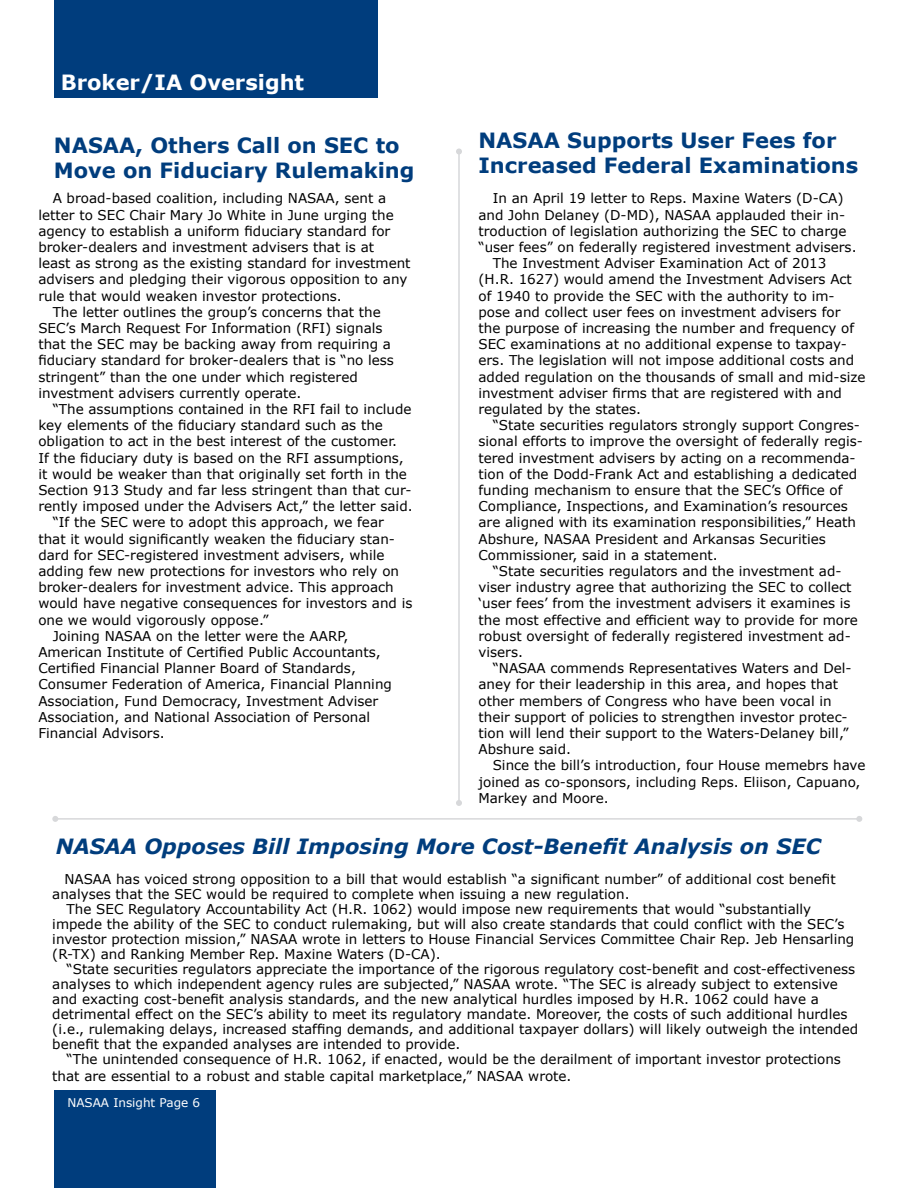
<style>
.page{position:relative;width:918px;height:1188px;background:#fff}
.page>*{position:absolute;margin:0;border:0;box-sizing:border-box;transform-origin:0 0}
.t1{font:700 21px/25.2px "Verdana";color:#003d7d}
.t2{font:italic 700 21px "Verdana";color:#003d7d}
.t3{font:700 21px "Verdana";color:#fff}
.t4{font:13.5px "Verdana";color:#000}
.t5{font:12px "Verdana";color:#fff}
</style>
<div class="page">
<div style="left:54px;top:0;width:324px;height:97px;background:#003d7d"></div>
<div style="left:54px;top:1091px;width:162px;height:97px;background:#003d7d"></div>
<hr style="left:458px;top:152px;width:2px;height:651px;background:#d7d8da">
<svg style="left:456px;top:148px;width:6px;height:6px"></svg>
<svg style="left:456px;top:800px;width:6px;height:6px"></svg>
<hr style="left:55px;top:818px;width:804px;height:2px;background:#d7d8da">
<svg style="left:856px;top:816px;width:6px;height:6px"></svg>
<svg style="left:52px;top:816px;width:6px;height:6px"></svg>
<h1 class="t3" style="left:61px;top:69px;width:245px">Broker/IA Oversight</h1>
<h1 class="t1" style="left:54px;top:132px;width:362px">NASAA, Others Call on SEC to<br>Move on Fiduciary Rulemaking</h1>
<p class="t4" style="left:53px;top:190px;width:335px">A broad-based coalition, including NASAA, sent a</p>
<p class="t4" style="left:38px;top:206px;width:357px">letter to SEC Chair Mary Jo White in June urging the</p>
<p class="t4" style="left:38px;top:222px;width:353px">agency to establish a uniform fiduciary standard for</p>
<p class="t4" style="left:38px;top:239px;width:337px">broker-dealers and investment advisers that is at</p>
<p class="t4" style="left:38px;top:255px;width:374px">least as strong as the existing standard for investment</p>
<p class="t4" style="left:38px;top:271px;width:370px">advisers and pledging their vigorous opposition to any</p>
<p class="t4" style="left:38px;top:287px;width:305px">rule that would weaken investor protections.</p>
<p class="t4" style="left:53px;top:303px;width:330px">The letter outlines the group’s concerns that the</p>
<p class="t4" style="left:38px;top:320px;width:346px">SEC’s March Request For Information (RFI) signals</p>
<p class="t4" style="left:38px;top:336px;width:354px">that the SEC may be backing away from requiring a</p>
<p class="t4" style="left:38px;top:352px;width:357px">fiduciary standard for broker-dealers that is “no less</p>
<p class="t4" style="left:38px;top:368px;width:321px">stringent” than the one under which registered</p>
<p class="t4" style="left:38px;top:384px;width:264px">investment advisers currently operate.</p>
<p class="t4" style="left:53px;top:401px;width:360px">“The assumptions contained in the RFI fail to include</p>
<p class="t4" style="left:38px;top:417px;width:346px">key elements of the fiduciary standard such as the</p>
<p class="t4" style="left:38px;top:433px;width:360px">obligation to act in the best interest of the customer.</p>
<p class="t4" style="left:38px;top:449px;width:367px">If the fiduciary duty is based on the RFI assumptions,</p>
<p class="t4" style="left:38px;top:465px;width:370px">it would be weaker than that originally set forth in the</p>
<p class="t4" style="left:38px;top:482px;width:375px">Section 913 Study and far less stringent than that cur-</p>
<p class="t4" style="left:38px;top:498px;width:376px">rently imposed under the Advisers Act,” the letter said.</p>
<p class="t4" style="left:53px;top:514px;width:333px">“If the SEC were to adopt this approach, we fear</p>
<p class="t4" style="left:38px;top:530px;width:358px">that it would significantly weaken the fiduciary stan-</p>
<p class="t4" style="left:38px;top:546px;width:348px">dard for SEC-registered investment advisers, while</p>
<p class="t4" style="left:38px;top:563px;width:362px">adding few new protections for investors who rely on</p>
<p class="t4" style="left:38px;top:579px;width:357px">broker-dealers for investment advice. This approach</p>
<p class="t4" style="left:38px;top:595px;width:376px">would have negative consequences for investors and is</p>
<p class="t4" style="left:38px;top:611px;width:232px">one we would vigorously oppose.”</p>
<p class="t4" style="left:53px;top:627px;width:297px">Joining NASAA on the letter were the AARP,</p>
<p class="t4" style="left:38px;top:644px;width:344px">American Institute of Certified Public Accountants,</p>
<p class="t4" style="left:38px;top:660px;width:319px">Certified Financial Planner Board of Standards,</p>
<p class="t4" style="left:38px;top:676px;width:355px">Consumer Federation of America, Financial Planning</p>
<p class="t4" style="left:38px;top:692px;width:341px">Association, Fund Democracy, Investment Adviser</p>
<p class="t4" style="left:38px;top:708px;width:333px">Association, and National Association of Personal</p>
<p class="t4" style="left:38px;top:725px;width:128px">Financial Advisors.</p>
<h1 class="t1" style="left:478px;top:127px;width:381px">NASAA Supports User Fees for<br>Increased Federal Examinations</h1>
<p class="t4" style="left:493px;top:190px;width:352px">In an April 19 letter to Reps. Maxine Waters (D-CA)</p>
<p class="t4" style="left:478px;top:206px;width:368px">and John Delaney (D-MD), NASAA applauded their in-</p>
<p class="t4" style="left:478px;top:222px;width:370px">troduction of legislation authorizing the SEC to charge</p>
<p class="t4" style="left:478px;top:239px;width:380px">“user fees” on federally registered investment advisers.</p>
<p class="t4" style="left:493px;top:255px;width:335px">The Investment Adviser Examination Act of 2013</p>
<p class="t4" style="left:478px;top:271px;width:375px">(H.R. 1627) would amend the Investment Advisers Act</p>
<p class="t4" style="left:478px;top:287px;width:358px">of 1940 to provide the SEC with the authority to im-</p>
<p class="t4" style="left:478px;top:303px;width:363px">pose and collect user fees on investment advisers for</p>
<p class="t4" style="left:478px;top:320px;width:377px">the purpose of increasing the number and frequency of</p>
<p class="t4" style="left:478px;top:336px;width:370px">SEC examinations at no additional expense to taxpay-</p>
<p class="t4" style="left:478px;top:352px;width:377px">ers. The legislation will not impose additional costs and</p>
<p class="t4" style="left:478px;top:368px;width:388px">added regulation on the thousands of small and mid-size</p>
<p class="t4" style="left:478px;top:384px;width:365px">investment adviser firms that are registered with and</p>
<p class="t4" style="left:478px;top:401px;width:164px">regulated by the states.</p>
<p class="t4" style="left:493px;top:417px;width:369px">“State securities regulators strongly support Congres-</p>
<p class="t4" style="left:478px;top:433px;width:386px">sional efforts to improve the oversight of federally regis-</p>
<p class="t4" style="left:478px;top:449px;width:379px">tered investment advisers by acting on a recommenda-</p>
<p class="t4" style="left:478px;top:465px;width:380px">tion of the Dodd-Frank Act and establishing a dedicated</p>
<p class="t4" style="left:478px;top:482px;width:366px">funding mechanism to ensure that the SEC’s Office of</p>
<p class="t4" style="left:478px;top:498px;width:371px">Compliance, Inspections, and Examination’s resources</p>
<p class="t4" style="left:478px;top:514px;width:379px">are aligned with its examination responsibilities,” Heath</p>
<p class="t4" style="left:478px;top:530px;width:349px">Abshure, NASAA President and Arkansas Securities</p>
<p class="t4" style="left:478px;top:546px;width:241px">Commissioner, said in a statement.</p>
<p class="t4" style="left:493px;top:563px;width:350px">“State securities regulators and the investment ad-</p>
<p class="t4" style="left:478px;top:579px;width:375px">viser industry agree that authorizing the SEC to collect</p>
<p class="t4" style="left:478px;top:595px;width:374px">‘user fees’ from the investment advisers it examines is</p>
<p class="t4" style="left:478px;top:611px;width:381px">the most effective and efficient way to provide for more</p>
<p class="t4" style="left:478px;top:627px;width:374px">robust oversight of federally registered investment ad-</p>
<p class="t4" style="left:478px;top:644px;width:46px">visers.</p>
<p class="t4" style="left:493px;top:660px;width:360px">“NASAA commends Representatives Waters and Del-</p>
<p class="t4" style="left:478px;top:676px;width:361px">aney for their leadership in this area, and hopes that</p>
<p class="t4" style="left:478px;top:692px;width:355px">other members of Congress who have been vocal in</p>
<p class="t4" style="left:478px;top:708px;width:371px">their support of policies to strengthen investor protec-</p>
<p class="t4" style="left:478px;top:725px;width:372px">tion will lend their support to the Waters-Delaney bill,”</p>
<p class="t4" style="left:478px;top:741px;width:94px">Abshure said.</p>
<p class="t4" style="left:493px;top:757px;width:374px">Since the bill’s introduction, four House memebrs have</p>
<p class="t4" style="left:478px;top:773px;width:384px">joined as co-sponsors, including Reps. Eliison, Capuano,</p>
<p class="t4" style="left:478px;top:789px;width:132px">Markey and Moore.</p>
<h1 class="t2" style="left:56px;top:833px;width:767px">NASAA Opposes Bill Imposing More Cost-Benefit Analysis on SEC</h1>
<p class="t4" style="left:65px;top:870px;width:773px">NASAA has voiced strong opposition to a bill that would establish “a significant number” of additional cost benefit</p>
<p class="t4" style="left:52px;top:885px;width:579px">analyses that the SEC would be required to complete when issuing a new regulation.</p>
<p class="t4" style="left:67px;top:900px;width:746px">The SEC Regulatory Accountability Act (H.R. 1062) would impose new requirements that would “substantially</p>
<p class="t4" style="left:52px;top:915px;width:794px">impede the ability of the SEC to conduct rulemaking, but will also create standards that could conflict with the SEC’s</p>
<p class="t4" style="left:52px;top:930px;width:804px">investor protection mission,” NASAA wrote in letters to House Financial Services Committee Chair Rep. Jeb Hensarling</p>
<p class="t4" style="left:52px;top:945px;width:390px">(R-TX) and Ranking Member Rep. Maxine Waters (D-CA).</p>
<p class="t4" style="left:67px;top:960px;width:790px">“State securities regulators appreciate the importance of the rigorous regulatory cost-benefit and cost-effectiveness</p>
<p class="t4" style="left:52px;top:975px;width:787px">analyses to which independent agency rules are subjected,” NASAA wrote. “The SEC is already subject to extensive</p>
<p class="t4" style="left:52px;top:990px;width:768px">and exacting cost-benefit analysis standards, and the new analytical hurdles imposed by H.R. 1062 could have a</p>
<p class="t4" style="left:52px;top:1005px;width:797px">detrimental effect on the SEC’s ability to meet its regulatory mandate. Moreover, the costs of such additional hurdles</p>
<p class="t4" style="left:52px;top:1020px;width:807px">(i.e., rulemaking delays, increased staffing demands, and additional taxpayer dollars) will likely outweigh the intended</p>
<p class="t4" style="left:52px;top:1035px;width:410px">benefit that the expanded analyses are intended to provide.</p>
<p class="t4" style="left:67px;top:1050px;width:776px">“The unintended consequence of H.R. 1062, if enacted, would be the derailment of important investor protections</p>
<p class="t4" style="left:52px;top:1067px;width:521px">that are essential to a robust and stable capital marketplace,” NASAA wrote.</p>
<p class="t5" style="left:68px;top:1095px;width:134px">NASAA Insight Page 6</p>
</div>
